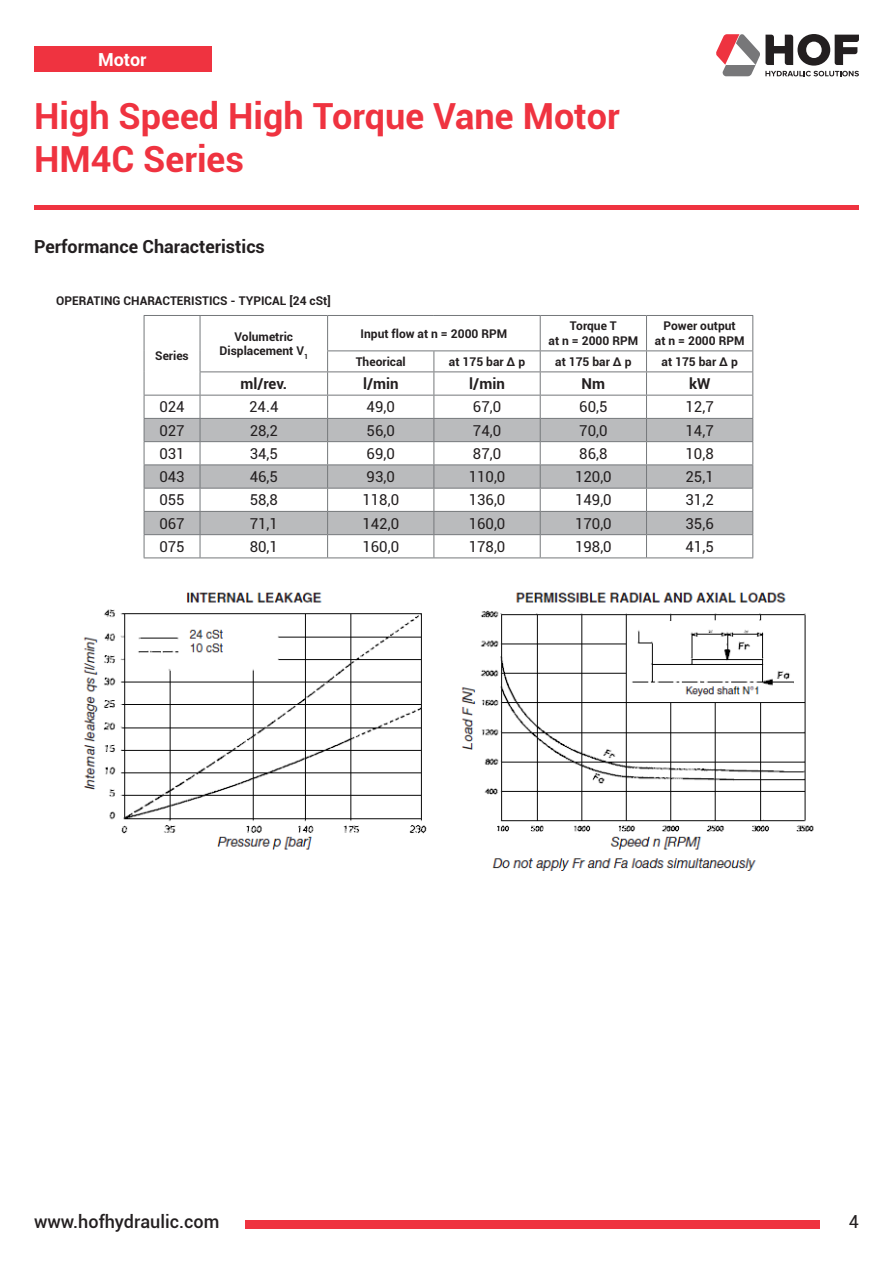
<style>
.page{position:relative;width:893px;height:1263px;background:#fff}
.page>*{position:absolute;margin:0;border:0;box-sizing:border-box;transform-origin:0 0}
.t1{font:700 36px "Roboto";color:#ef3340}
.t2{font:700 18px "Roboto";color:#231f20}
.t3{font:500 18px "Roboto";color:#231f20}
.t4{font:700 18px "Roboto";color:#fff}
.t5{font:18px "Roboto";color:#231f20}
.t6{font:15px "Roboto";color:#231f20}
.t7{font:700 15px "Roboto";color:#231f20}
.t8{font:700 12px "Roboto";color:#231f20}
</style>
<div class="page">
<div style="left:34px;top:46px;width:178px;height:26px;background:#ef3340"></div>
<hr style="left:34px;top:205px;width:825px;height:4px;background:#ef3340">
<div style="left:245px;top:1220px;width:574px;height:9px;background:#ef3340"></div>
<svg style="left:145px;top:419px;width:607px;height:115px;fill:#babbbd"></svg>
<hr style="left:144px;top:315px;width:56px;height:1px;background:#75787b">
<hr style="left:200px;top:315px;width:128px;height:1px;background:#75787b">
<hr style="left:328px;top:315px;width:106px;height:1px;background:#75787b">
<hr style="left:434px;top:315px;width:106px;height:1px;background:#75787b">
<hr style="left:540px;top:315px;width:106px;height:1px;background:#75787b">
<hr style="left:646px;top:315px;width:107px;height:1px;background:#75787b">
<hr style="left:327px;top:350px;width:107px;height:1px;background:#75787b">
<hr style="left:434px;top:350px;width:106px;height:1px;background:#75787b">
<hr style="left:540px;top:350px;width:106px;height:1px;background:#75787b">
<hr style="left:646px;top:350px;width:107px;height:1px;background:#75787b">
<hr style="left:144px;top:316px;width:1px;height:35px;background:#75787b">
<hr style="left:200px;top:316px;width:1px;height:35px;background:#75787b">
<hr style="left:327px;top:316px;width:1px;height:34px;background:#75787b">
<hr style="left:540px;top:316px;width:1px;height:34px;background:#75787b">
<hr style="left:646px;top:316px;width:1px;height:34px;background:#75787b">
<hr style="left:752px;top:316px;width:1px;height:34px;background:#75787b">
<hr style="left:200px;top:371px;width:128px;height:1px;background:#75787b">
<hr style="left:328px;top:371px;width:106px;height:1px;background:#75787b">
<hr style="left:434px;top:371px;width:106px;height:1px;background:#75787b">
<hr style="left:540px;top:371px;width:106px;height:1px;background:#75787b">
<hr style="left:646px;top:371px;width:107px;height:1px;background:#75787b">
<hr style="left:144px;top:395px;width:56px;height:1px;background:#75787b">
<hr style="left:200px;top:395px;width:128px;height:1px;background:#75787b">
<hr style="left:328px;top:395px;width:106px;height:1px;background:#75787b">
<hr style="left:434px;top:395px;width:106px;height:1px;background:#75787b">
<hr style="left:540px;top:395px;width:106px;height:1px;background:#75787b">
<hr style="left:646px;top:395px;width:107px;height:1px;background:#75787b">
<hr style="left:144px;top:418px;width:56px;height:1px;background:#75787b">
<hr style="left:200px;top:418px;width:128px;height:1px;background:#75787b">
<hr style="left:328px;top:418px;width:106px;height:1px;background:#75787b">
<hr style="left:434px;top:418px;width:106px;height:1px;background:#75787b">
<hr style="left:540px;top:418px;width:106px;height:1px;background:#75787b">
<hr style="left:646px;top:418px;width:107px;height:1px;background:#75787b">
<hr style="left:144px;top:441px;width:56px;height:1px;background:#75787b">
<hr style="left:200px;top:441px;width:128px;height:1px;background:#75787b">
<hr style="left:328px;top:441px;width:106px;height:1px;background:#75787b">
<hr style="left:434px;top:441px;width:106px;height:1px;background:#75787b">
<hr style="left:540px;top:441px;width:106px;height:1px;background:#75787b">
<hr style="left:646px;top:441px;width:107px;height:1px;background:#75787b">
<hr style="left:144px;top:464px;width:56px;height:1px;background:#75787b">
<hr style="left:200px;top:464px;width:128px;height:1px;background:#75787b">
<hr style="left:328px;top:464px;width:106px;height:1px;background:#75787b">
<hr style="left:434px;top:464px;width:106px;height:1px;background:#75787b">
<hr style="left:540px;top:464px;width:106px;height:1px;background:#75787b">
<hr style="left:646px;top:464px;width:107px;height:1px;background:#75787b">
<hr style="left:144px;top:488px;width:56px;height:1px;background:#75787b">
<hr style="left:200px;top:488px;width:128px;height:1px;background:#75787b">
<hr style="left:328px;top:488px;width:106px;height:1px;background:#75787b">
<hr style="left:434px;top:488px;width:106px;height:1px;background:#75787b">
<hr style="left:540px;top:488px;width:106px;height:1px;background:#75787b">
<hr style="left:646px;top:488px;width:107px;height:1px;background:#75787b">
<hr style="left:144px;top:511px;width:56px;height:1px;background:#75787b">
<hr style="left:200px;top:511px;width:128px;height:1px;background:#75787b">
<hr style="left:328px;top:511px;width:106px;height:1px;background:#75787b">
<hr style="left:434px;top:511px;width:106px;height:1px;background:#75787b">
<hr style="left:540px;top:511px;width:106px;height:1px;background:#75787b">
<hr style="left:646px;top:511px;width:107px;height:1px;background:#75787b">
<hr style="left:144px;top:534px;width:56px;height:1px;background:#75787b">
<svg style="left:144px;top:351px;width:1px;height:206px"></svg>
<hr style="left:200px;top:534px;width:128px;height:1px;background:#75787b">
<svg style="left:200px;top:351px;width:1px;height:206px"></svg>
<hr style="left:328px;top:534px;width:106px;height:1px;background:#75787b">
<svg style="left:327px;top:351px;width:1px;height:206px"></svg>
<hr style="left:434px;top:534px;width:106px;height:1px;background:#75787b">
<svg style="left:434px;top:351px;width:1px;height:206px"></svg>
<hr style="left:540px;top:534px;width:106px;height:1px;background:#75787b">
<svg style="left:540px;top:351px;width:1px;height:206px"></svg>
<hr style="left:646px;top:534px;width:107px;height:1px;background:#75787b">
<svg style="left:646px;top:351px;width:1px;height:206px"></svg>
<svg style="left:752px;top:351px;width:1px;height:206px"></svg>
<hr style="left:144px;top:557px;width:56px;height:1px;background:#75787b">
<hr style="left:200px;top:557px;width:128px;height:1px;background:#75787b">
<hr style="left:328px;top:557px;width:106px;height:1px;background:#75787b">
<hr style="left:434px;top:557px;width:106px;height:1px;background:#75787b">
<hr style="left:540px;top:557px;width:106px;height:1px;background:#75787b">
<hr style="left:646px;top:557px;width:107px;height:1px;background:#75787b">
<svg style="left:716px;top:34px;width:143px;height:42px"></svg>
<img style="left:83px;top:592px;width:731px;height:278px">
<p class="t4" style="left:98px;top:46px;width:50px">Motor</p>
<p class="t1" style="left:34px;top:90px;width:587px">High Speed High Torque Vane Motor</p>
<p class="t1" style="left:34px;top:134px;width:212px">HM4C Series</p>
<p class="t2" style="left:34px;top:234px;width:232px">Performance Characteristics</p>
<p class="t8" style="left:56px;top:292px;width:276px">OPERATING CHARACTERISTICS - TYPICAL [24 cSt]</p>
<p class="t8" style="left:155px;top:347px;width:35px">Series</p>
<p class="t8" style="left:235px;top:328px;width:60px">Volumetric</p>
<p class="t8" style="left:220px;top:343px;width:90px">Displacement V<sub>1</sub></p>
<p class="t8" style="left:361px;top:325px;width:148px">Input flow at n = 2000 RPM</p>
<p class="t8" style="left:570px;top:318px;width:48px">Torque T</p>
<p class="t8" style="left:549px;top:332px;width:91px">at n = 2000 RPM</p>
<p class="t8" style="left:664px;top:318px;width:74px">Power output</p>
<p class="t8" style="left:655px;top:332px;width:91px">at n = 2000 RPM</p>
<p class="t8" style="left:356px;top:353px;width:51px">Theorical</p>
<p class="t8" style="left:449px;top:353px;width:78px">at 175 bar ∆ p</p>
<p class="t8" style="left:555px;top:353px;width:78px">at 175 bar ∆ p</p>
<p class="t8" style="left:662px;top:353px;width:78px">at 175 bar ∆ p</p>
<p class="t7" style="left:240px;top:373px;width:48px">ml/rev.</p>
<p class="t7" style="left:363px;top:373px;width:37px">l/min</p>
<p class="t7" style="left:469px;top:373px;width:37px">l/min</p>
<p class="t7" style="left:582px;top:373px;width:25px">Nm</p>
<p class="t7" style="left:689px;top:373px;width:23px">kW</p>
<p class="t6" style="left:159px;top:397px;width:27px">024</p>
<p class="t6" style="left:249px;top:397px;width:31px">24.4</p>
<p class="t6" style="left:367px;top:397px;width:30px">49,0</p>
<p class="t6" style="left:473px;top:397px;width:30px">67,0</p>
<p class="t6" style="left:579px;top:397px;width:30px">60,5</p>
<p class="t6" style="left:685px;top:397px;width:30px">12,7</p>
<p class="t6" style="left:159px;top:420px;width:27px">027</p>
<p class="t6" style="left:250px;top:420px;width:30px">28,2</p>
<p class="t6" style="left:367px;top:420px;width:30px">56,0</p>
<p class="t6" style="left:473px;top:420px;width:30px">74,0</p>
<p class="t6" style="left:579px;top:420px;width:30px">70,0</p>
<p class="t6" style="left:685px;top:420px;width:30px">14,7</p>
<p class="t6" style="left:159px;top:443px;width:27px">031</p>
<p class="t6" style="left:250px;top:443px;width:30px">34,5</p>
<p class="t6" style="left:367px;top:443px;width:30px">69,0</p>
<p class="t6" style="left:473px;top:443px;width:30px">87,0</p>
<p class="t6" style="left:579px;top:443px;width:30px">86,8</p>
<p class="t6" style="left:685px;top:443px;width:30px">10,8</p>
<p class="t6" style="left:159px;top:466px;width:27px">043</p>
<p class="t6" style="left:250px;top:466px;width:30px">46,5</p>
<p class="t6" style="left:367px;top:466px;width:30px">93,0</p>
<p class="t6" style="left:469px;top:466px;width:38px">110,0</p>
<p class="t6" style="left:575px;top:466px;width:38px">120,0</p>
<p class="t6" style="left:685px;top:466px;width:30px">25,1</p>
<p class="t6" style="left:159px;top:490px;width:27px">055</p>
<p class="t6" style="left:250px;top:490px;width:30px">58,8</p>
<p class="t6" style="left:362px;top:490px;width:38px">118,0</p>
<p class="t6" style="left:469px;top:490px;width:38px">136,0</p>
<p class="t6" style="left:575px;top:490px;width:38px">149,0</p>
<p class="t6" style="left:685px;top:490px;width:30px">31,2</p>
<p class="t6" style="left:159px;top:513px;width:27px">067</p>
<p class="t6" style="left:250px;top:513px;width:30px">71,1</p>
<p class="t6" style="left:362px;top:513px;width:38px">142,0</p>
<p class="t6" style="left:469px;top:513px;width:38px">160,0</p>
<p class="t6" style="left:575px;top:513px;width:38px">170,0</p>
<p class="t6" style="left:685px;top:513px;width:30px">35,6</p>
<p class="t6" style="left:159px;top:536px;width:27px">075</p>
<p class="t6" style="left:250px;top:536px;width:30px">80,1</p>
<p class="t6" style="left:362px;top:536px;width:38px">160,0</p>
<p class="t6" style="left:469px;top:536px;width:38px">178,0</p>
<p class="t6" style="left:575px;top:536px;width:38px">198,0</p>
<p class="t6" style="left:685px;top:536px;width:30px">41,5</p>
<p class="t3" style="left:34px;top:1209px;width:187px">www.hofhydraulic.com</p>
<p class="t5" style="left:849px;top:1209px;width:12px">4</p>
</div>
